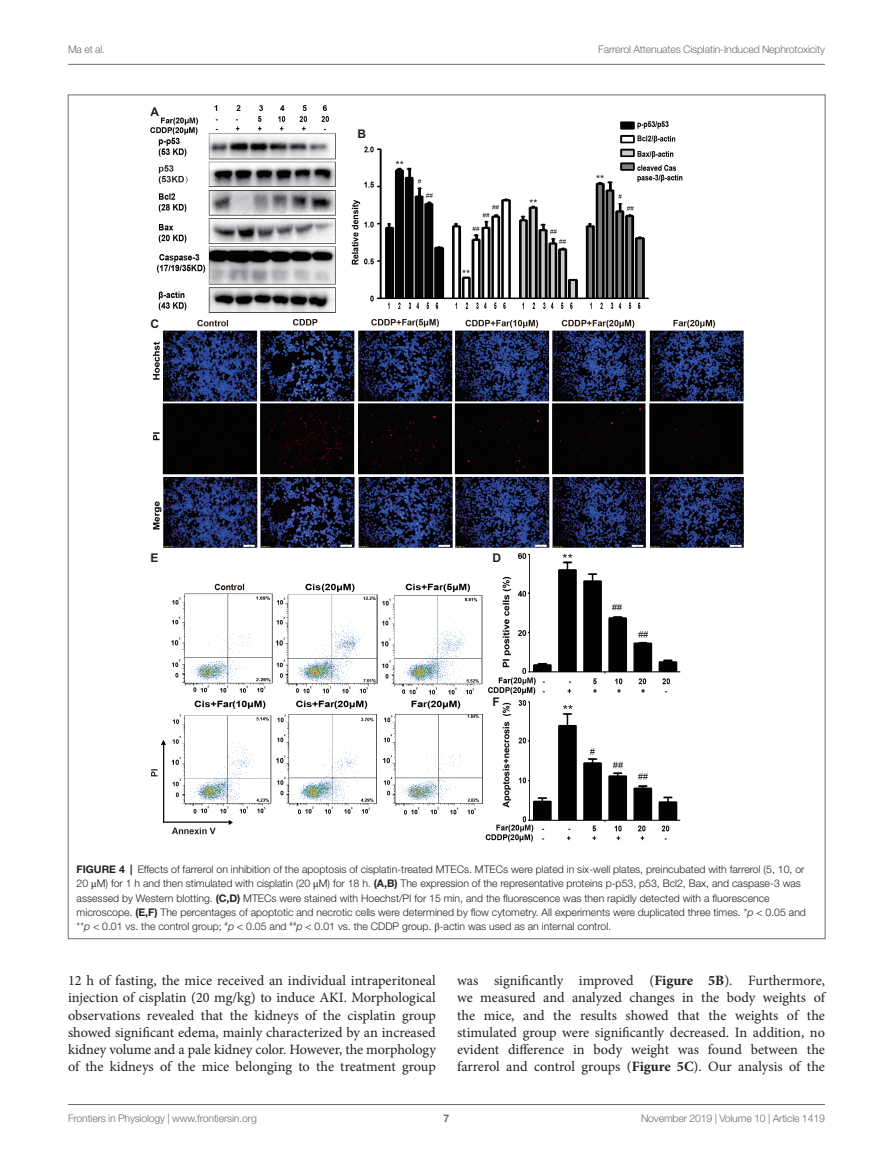
<style>
.page{position:relative;width:893px;height:1170px;background:#fff}
.page>*{position:absolute;margin:0;border:0;box-sizing:border-box;transform-origin:0 0}
.TEXT_FLUSH{font:14.25px/17.2px "Minion Pro";color:#231f20;text-align:justify}
.t1{font:700 12px "Arial";color:#231f20}
.FIG_LEG{font:300 10.5px/14.2px "Helvetica Neue LT Std";color:#231f20}
.t2{font:300 10.5px "Helvetica Neue LT Std";letter-spacing:-.015em;color:#6c6d70}
.t3{font:700 10.5px "Helvetica Neue LT Std";color:#6c6d70}
.s1{font-weight:700}
.s2{font-family:"STIX General";font-weight:400}
.s3{font-style:italic}
</style>
<div class="page">
<hr style="left:68px;top:64px;width:757px;height:1px;background:#6c6d70">
<hr style="left:68px;top:1104px;width:757px;height:1px;background:#6c6d70">
<img style="left:150px;top:105px;width:594px;height:737px">
<p class="t2" style="left:68px;top:42px;width:39px">Ma et al.</p>
<p class="t2" style="left:598px;top:42px;width:228px">Farrerol Attenuates Cisplatin-Induced Nephrotoxicity</p>
<p class="t1" style="left:150px;top:104px;width:10px">A</p>
<p class="t1" style="left:150px;top:315px;width:10px">C</p>
<p class="t1" style="left:357px;top:126px;width:10px">B</p>
<p class="t1" style="left:150px;top:549px;width:10px">E</p>
<p class="t1" style="left:492px;top:549px;width:10px">D</p>
<p class="t1" style="left:492px;top:693px;width:9px">F</p>
<p class="FIG_LEG" style="left:77px;top:862px;width:731px"><span class="s1">FIGURE 4 |</span> Effects of farrerol on inhibition of the apoptosis of cisplatin-treated MTECs. MTECs were plated in six-well plates, preincubated with farrerol (5, 10, or 20 <span class="s2">μ</span>M) for 1 h and then stimulated with cisplatin (20 <span class="s2">μ</span>M) for 18 h. <span class="s1">(A,B)</span> The expression of the representative proteins p-p53, p53, Bcl2, Bax, and caspase-3 was assessed by Western blotting. <span class="s1">(C,D)</span> MTECs were stained with Hoechst/PI for 15 min, and the fluorescence was then rapidly detected with a fluorescence microscope. <span class="s1">(E,F)</span> The percentages of apoptotic and necrotic cells were determined by flow cytometry. All experiments were duplicated three times. *<span class="s3">p</span> &lt; 0.05 and **<span class="s3">p</span> &lt; 0.01 vs. the control group; <sup>#</sup><span class="s3">p</span> &lt; 0.05 and <sup>##</sup><span class="s3">p</span> &lt; 0.01 vs. the CDDP group. <span class="s2">β</span>-actin was used as an internal control.</p>
<p class="TEXT_FLUSH" style="left:68px;top:971px;width:369px">12 h of fasting, the mice received an individual intraperitoneal injection of cisplatin (20 mg/kg) to induce AKI. Morphological observations revealed that the kidneys of the cisplatin group showed significant edema, mainly characterized by an increased kidney volume and a pale kidney color. However, the morphology of the kidneys of the mice belonging to the treatment group</p>
<p class="TEXT_FLUSH" style="left:457px;top:971px;width:369px">was significantly improved (<span class="s1">Figure 5B</span>). Furthermore, we measured and analyzed changes in the body weights of the mice, and the results showed that the weights of the stimulated group were significantly decreased. In addition, no evident difference in body weight was found between the farrerol and control groups (<span class="s1">Figure 5C</span>). Our analysis of the</p>
<p class="t2" style="left:68px;top:1111px;width:190px">Frontiers in Physiology | www.frontiersin.org</p>
<p class="t3" style="left:444px;top:1111px;width:7px">7</p>
<p class="t2" style="left:641px;top:1111px;width:185px">November 2019 | Volume 10 | Article 1419</p>
</div>
